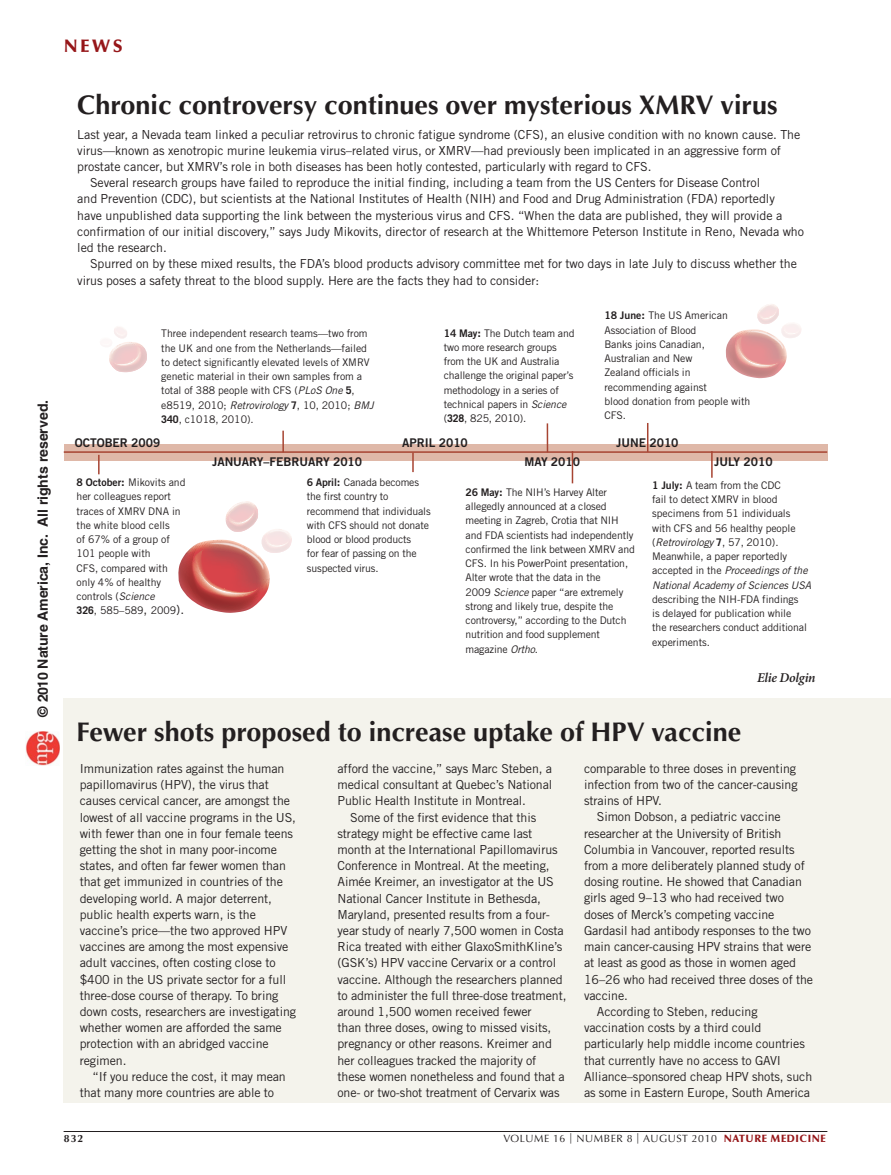
<style>
.page{position:relative;width:891px;height:1175px;background:#fff}
.page>*{position:absolute;margin:0;border:0;box-sizing:border-box;transform-origin:0 0}
.t1{font:700 27px "Optima LT Std";color:#231f20}
.t2{font:900 18px "Optima LT Std";color:#961619}
.t3{font:700 14.1px "Helvetica LT Std";color:#231f20}
.t4{font:italic 600 13.5px "Minion Pro";letter-spacing:-.015em;color:#231f20}
.t5{font:12.45px/16.2px "Trade Gothic LT Std";letter-spacing:-.01em;color:#231f20}
.t6{font:12px "Trade Gothic LT Std Bd 2";letter-spacing:-.005em;color:#231f20}
.t7{font:10.5px/14.2px "Trade Gothic LT Std";letter-spacing:-.01em;color:#231f20}
.t8{font:10.5px "Optima LT Std";letter-spacing:.05em;color:#231f20}
.t9{font:700 10.5px "Optima LT Std";color:#231f20}
.s1{font-style:italic}
.s2{font-weight:700}
.s3{font-family:"Trade Gothic LT Std Bd 2"}
.s4{font-family:"Trade Gothic LT Std Bd 2";font-size:12px}
.s5{font-size:12.45px}
.s6{font-family:"Times LT Std"}
.s7{font-weight:900;color:#961619}
</style>
<div class="page">
<div style="left:64px;top:698px;width:827px;height:404px;background:#f4f3ec"></div>
<hr style="left:64px;top:1131px;width:763px;height:1px;background:#231f20">
<div style="left:64px;top:444px;width:763px;height:16px;background:#dfb8a8"></div>
<hr style="left:64px;top:451px;width:763px;height:2px;background:#a74432">
<hr style="left:282px;top:430px;width:2px;height:22px;background:#a74432">
<svg style="left:547px;top:423px;width:1px;height:28px"></svg>
<svg style="left:98px;top:455px;width:2px;height:19px"></svg>
<hr style="left:412px;top:452px;width:2px;height:20px;background:#a74432">
<hr style="left:572px;top:451px;width:1px;height:32px;background:#a74432">
<hr style="left:711px;top:451px;width:2px;height:27px;background:#a74432">
<svg style="left:647px;top:423px;width:1px;height:28px"></svg>
<svg style="left:193px;top:501px;width:67px;height:112px"></svg>
<img style="left:178px;top:510px;width:114px;height:91px">
<svg style="left:735px;top:304px;width:45px;height:74px"></svg>
<img style="left:725px;top:310px;width:76px;height:60px">
<svg style="left:113px;top:327px;width:28px;height:45px"></svg>
<img style="left:109px;top:329px;width:38px;height:38px">
<img style="left:26px;top:731px;width:34px;height:34px">
<h2 class="t2" style="left:64px;top:36px;width:61px">NEWS</h2>
<p class="t3" style="left:34px;top:717px;width:318px;rotate:-90deg">© 2010 Nature America, Inc. All rights reserved.</p>
<h1 class="t1" style="left:77px;top:89px;width:702px">Chronic controversy continues over mysterious XMRV virus</h1>
<p class="t5" style="left:77px;top:126px;width:725px">Last year, a Nevada team linked a peculiar retrovirus to chronic fatigue syndrome (CFS), an elusive condition with no known cause. The</p>
<p class="t5" style="left:77px;top:142px;width:705px">virus—known as xenotropic murine leukemia virus–related virus, or XMRV—had previously been implicated in an aggressive form of</p>
<p class="t5" style="left:77px;top:158px;width:576px">prostate cancer, but XMRV’s role in both diseases has been hotly contested, particularly with regard to CFS.</p>
<p class="t5" style="left:90px;top:175px;width:672px">Several research groups have failed to reproduce the initial finding, including a team from the US Centers for Disease Control</p>
<p class="t5" style="left:77px;top:191px;width:699px">and Prevention (CDC), but scientists at the National Institutes of Health (NIH) and Food and Drug Administration (FDA) reportedly</p>
<p class="t5" style="left:77px;top:207px;width:707px">have unpublished data supporting the link between the mysterious virus and CFS. “When the data are published, they will provide a</p>
<p class="t5" style="left:77px;top:223px;width:728px">confirmation of our initial discovery,” says Judy Mikovits, director of research at the Whittemore Peterson Institute in Reno, Nevada who</p>
<p class="t5" style="left:77px;top:239px;width:91px">led the research.</p>
<p class="t5" style="left:90px;top:256px;width:709px">Spurred on by these mixed results, the FDA’s blood products advisory committee met for two days in late July to discuss whether the</p>
<p class="t5" style="left:77px;top:272px;width:463px">virus poses a safety threat to the blood supply. Here are the facts they had to consider:</p>
<p class="t7" style="left:161px;top:326px;width:214px">Three independent research teams—two from the UK and one from the Netherlands—failed to detect significantly elevated levels of XMRV genetic material in their own samples from a total of 388 people with CFS (<span class="s1">PLoS One</span> <span class="s2">5</span>, e8519, 2010; <span class="s1">Retrovirology</span> <span class="s2">7</span>, 10, 2010; <span class="s1">BMJ </span><span class="s2">340</span>, c1018, 2010).</p>
<p class="t7" style="left:444px;top:326px;width:132px"><span class="s3">14 MAY</span><span class="s4">:</span> The Dutch team and two more research groups from the UK and Australia challenge the original paper’s methodology in a series of technical papers in <span class="s1">Science </span>(<span class="s2">328</span>, 825, 2010).</p>
<p class="t7" style="left:604px;top:308px;width:148px"><span class="s3">18 JUNE</span><span class="s4">:</span> The US American<br>Association of Blood<br>Banks joins Canadian,<br>Australian and New<br>Zealand officials in recommending against<br>blood donation from people with<br>CFS.</p>
<p class="t6" style="left:75px;top:435px;width:87px">OCTOBER 2009</p>
<p class="t6" style="left:402px;top:435px;width:67px">APRI L 2010</p>
<p class="t6" style="left:616px;top:435px;width:64px">JUNE 2010</p>
<p class="t6" style="left:212px;top:454px;width:152px">JANUARY–FEBRUARY 2010</p>
<p class="t6" style="left:524px;top:455px;width:57px">MAY 2010</p>
<p class="t6" style="left:714px;top:455px;width:60px">JULY 2010</p>
<p class="t7" style="left:77px;top:475px;width:111px"><span class="s3">8 OCTOBER</span><span class="s4">:</span> Mikovits and her colleagues report traces of XMRV DNA in the white blood cells<br>of 67% of a group of<br>101 people with<br>CFS, compared with only 4% of healthy controls (<span class="s1">Science<br></span><span class="s2">326</span>, 585–589<span class="s5">,</span> 2009<span class="s5">).</span></p>
<p class="t7" style="left:307px;top:475px;width:125px"><span class="s3">6 APRIL</span><span class="s4">:</span> Canada becomes the first country to recommend that individuals with CFS should not donate blood or blood products<br>for fear of passing on the suspected virus.</p>
<p class="t7" style="left:466px;top:485px;width:171px"><span class="s3">26 MAY</span><span class="s4">:</span> The NIH’s Harvey Alter allegedly announced at a closed meeting in Zagreb, Crotia that NIH and FDA scientists had independently confirmed the link between XMRV and<br>CFS. In his PowerPoint presentation,<br>Alter wrote that the data in the<br>2009 <span class="s1">Science</span> paper “are extremely strong and likely true, despite the controversy,” according to the Dutch nutrition and food supplement magazine <span class="s1">Ortho</span>.</p>
<p class="t7" style="left:652px;top:478px;width:160px"><span class="s3">1 JULY</span><span class="s4">:</span> A team from the CDC<br>fail to detect XMRV in blood specimens from 51 individuals with CFS and 56 healthy people (<span class="s1">Retrovirology</span> <span class="s2">7</span>, 57, 2010).<br>Meanwhile, a paper reportedly accepted in the <span class="s1">Proceedings of the<br>National Academy of Sciences USA</span></p>
<p class="t7" style="left:652px;top:592px;width:156px">describing the NIH-FDA findings is delayed for publication while the researchers conduct additional experiments.</p>
<p class="t4" style="left:757px;top:670px;width:60px">Elie Dolgin</p>
<h1 class="t1" style="left:77px;top:715px;width:666px">Fewer shots proposed to increase uptake of HPV vaccine</h1>
<p class="t5" style="left:80px;top:760px;width:218px">Immunization rates against the human papillomavirus (HPV), the virus that causes cervical cancer, are amongst the lowest of all vaccine programs in the US, with fewer than one in four female teens getting the shot in many poor-income states, and often far fewer women than that get immunized in countries of the developing world. A major deterrent, public health experts warn, is the vaccine’s price—the two approved HPV vaccines are among the most expensive adult vaccines, often costing close to $400 in the US private sector for a full three-dose course of therapy. To bring down costs, researchers are investigating whether women are afforded the same protection with an abridged vaccine regimen.</p>
<p class="t5" style="left:80px;top:1068px;width:208px;text-indent:13px">“If you reduce the cost, it may mean that many more countries are able to</p>
<p class="t5" style="left:337px;top:760px;width:216px;text-align:justify">afford the vaccine,” says Marc Steben, a medical consultant at Quebec’s National Public Health Institute in Montreal.</p>
<p class="t5" style="left:337px;top:808px;width:231px;text-indent:13px">Some of the first evidence that this strategy might be effective came last month at the International Papillomavirus Conference in Montreal<span class="s6">.</span> At the meeting, Aimée Kreimer, an investigator at the US National Cancer Institute in Bethesda, Maryland, presented results from a four&shy;year study of nearly 7,500 women in Costa Rica treated with either GlaxoSmithKline’s (GSK’s) HPV vaccine Cervarix or a control vaccine. Although the researchers planned to administer the full three-dose treatment, around 1,500 women received fewer<br>than three doses, owing to missed visits, pregnancy or other reasons. Kreimer and her colleagues tracked the majority of these women nonetheless and found that a one- or two-shot treatment of Cervarix was</p>
<p class="t5" style="left:584px;top:760px;width:215px">comparable to three doses in preventing infection from two of the cancer-causing strains of HPV.</p>
<p class="t5" style="left:597px;top:808px;width:185px">Simon Dobson, a pediatric vaccine</p>
<p class="t5" style="left:584px;top:825px;width:199px">researcher at the University of British</p>
<p class="t5" style="left:584px;top:841px;width:212px">Columbia in Vancouver, reported results</p>
<p class="t5" style="left:584px;top:857px;width:222px">from a more deliberately planned study of</p>
<p class="t5" style="left:584px;top:873px;width:219px">dosing routine. He showed that Canadian</p>
<p class="t5" style="left:584px;top:889px;width:201px">girls aged 9–13 who had received two</p>
<p class="t5" style="left:584px;top:906px;width:192px">doses of Merck’s competing vaccine</p>
<p class="t5" style="left:584px;top:922px;width:228px">Gardasil had antibody responses to the two</p>
<p class="t5" style="left:584px;top:938px;width:229px">main cancer-causing HPV strains that were</p>
<p class="t5" style="left:584px;top:954px;width:214px">at least as good as those in women aged</p>
<p class="t5" style="left:584px;top:970px;width:231px">16–26 who had received three doses of the</p>
<p class="t5" style="left:584px;top:987px;width:45px">vaccine.</p>
<p class="t5" style="left:597px;top:1003px;width:162px">According to Steben, reducing</p>
<p class="t5" style="left:584px;top:1019px;width:179px">vaccination costs by a third could</p>
<p class="t5" style="left:584px;top:1035px;width:222px">particularly help middle income countries</p>
<p class="t5" style="left:584px;top:1051px;width:199px">that currently have no access to GAVI</p>
<p class="t5" style="left:584px;top:1068px;width:230px">Alliance–sponsored cheap HPV shots, such</p>
<p class="t5" style="left:584px;top:1084px;width:228px">as some in Eastern Europe, South America</p>
<p class="t9" style="left:64px;top:1132px;width:21px">832</p>
<p class="t8" style="left:503px;top:1132px;width:324px">VOLUME 16 | NUMBER 8 | AUGUST 2010 <span class="s7">NATURE MEDICINE</span></p>
</div>
